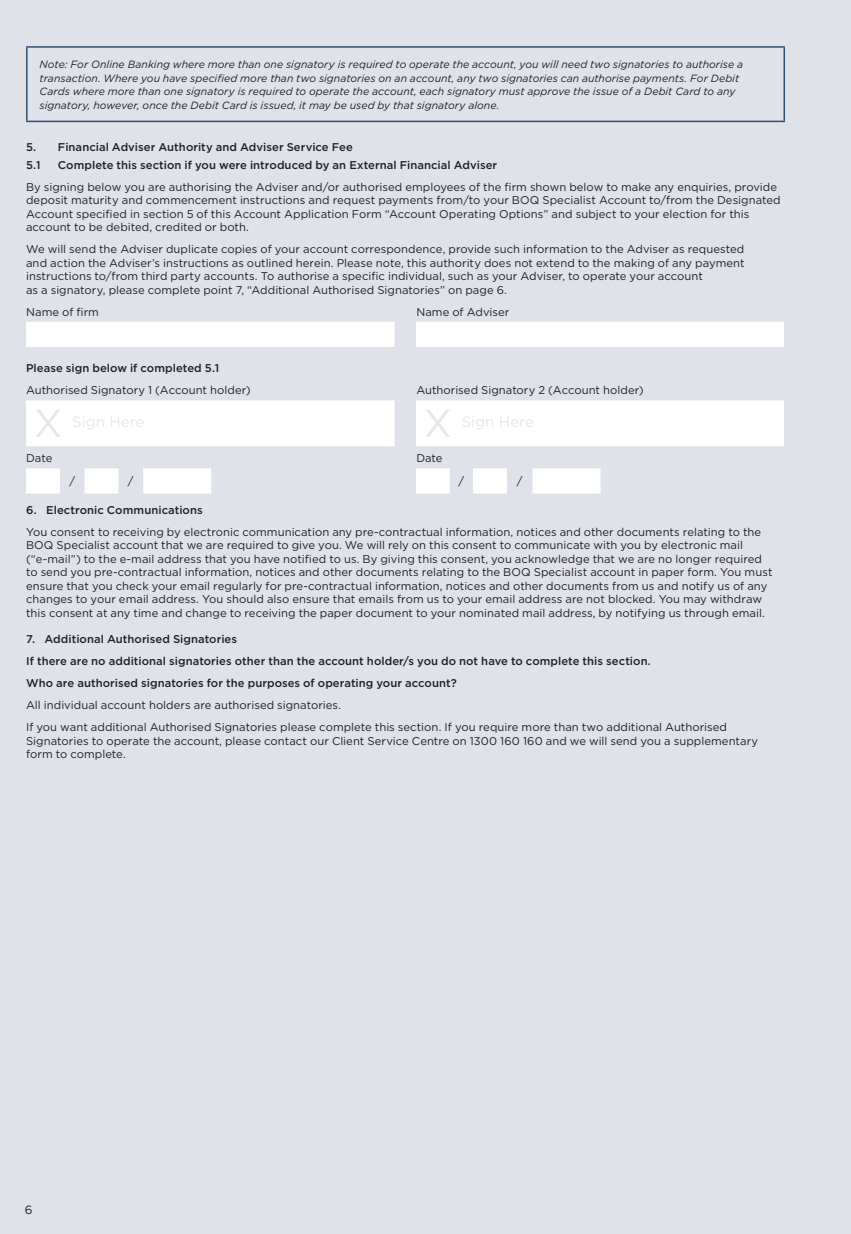
<style>
.page{position:relative;width:851px;height:1234px;background:#fff}
.page>*{position:absolute;margin:0;border:0;box-sizing:border-box;transform-origin:0 0}
.t1{font:39px "Gotham";color:#e6e7e9}
.t2{font:15px "Gotham";color:#e6e7e9}
.t3{font:12px "Gotham";color:#231f20}
.FORM_BODY{font:11.25px/13.5px "Gotham";letter-spacing:.005em;color:#231f20}
.FORM_BODY-2{font:500 11.25px "Gotham";letter-spacing:.005em;color:#231f20}
.FORM_BODY-3{font:italic 10.5px/13.5px "Gotham";color:#231f20}
</style>
<div class="page">
<div style="left:0;top:0;width:850px;height:1233px;background:#e0e2e9"></div>
<hr style="left:26px;top:46px;width:758px;height:2px;background:#2e5072">
<hr style="left:26px;top:48px;width:2px;height:73px;background:#2e5072">
<hr style="left:783px;top:48px;width:1px;height:73px;background:#2e5072">
<hr style="left:26px;top:121px;width:758px;height:1px;background:#2e5072">
<div style="left:26px;top:322px;width:757px;height:25px;background:#fff"></div>
<div style="left:26px;top:400px;width:757px;height:46px;background:#fff"></div>
<svg style="left:26px;top:468px;width:574px;height:25px"></svg>
<p class="FORM_BODY-3" style="left:40px;top:57px;width:705px">Note: For Online Banking where more than one signatory is required to operate the account, you will need two signatories to authorise a transaction. Where you have specified more than two signatories on an account, any two signatories can authorise payments. For Debit Cards where more than one signatory is required to operate the account, each signatory must approve the issue of a Debit Card to any signatory, however, once the Debit Card is issued, it may be used by that signatory alone.</p>
<h2 class="FORM_BODY-2" style="left:26px;top:139px;width:328px">5. Financial Adviser Authority and Adviser Service Fee</h2>
<p class="FORM_BODY-2" style="left:26px;top:157px;width:16px">5.1</p>
<p class="FORM_BODY-2" style="left:58px;top:157px;width:440px">Complete this section if you were introduced by an External Financial Adviser</p>
<p class="FORM_BODY" style="left:26px;top:180px;width:756px">By signing below you are authorising the Adviser and/or authorised employees of the firm shown below to make any enquiries, provide deposit maturity and commencement instructions and request payments from/to your BOQ Specialist Account to/from the Designated Account specified in section 5 of this Account Application Form “Account Operating Options” and subject to your election for this account to be debited, credited or both.</p>
<p class="FORM_BODY" style="left:26px;top:242px;width:720px">We will send the Adviser duplicate copies of your account correspondence, provide such information to the Adviser as requested and action the Adviser’s instructions as outlined herein. Please note, this authority does not extend to the making of any payment instructions to/from third party accounts. To authorise a specific individual, such as your Adviser, to operate your account<br>as a signatory, please complete point 7, “Additional Authorised Signatories” on page 6.</p>
<p class="FORM_BODY" style="left:26px;top:305px;width:74px">Name of firm</p>
<p class="FORM_BODY" style="left:416px;top:305px;width:95px">Name of Adviser</p>
<p class="FORM_BODY-2" style="left:26px;top:361px;width:195px">Please sign below if completed 5.1</p>
<p class="FORM_BODY" style="left:26px;top:383px;width:226px">Authorised Signatory 1 (Account holder)</p>
<p class="FORM_BODY" style="left:416px;top:383px;width:229px">Authorised Signatory 2 (Account holder)</p>
<p class="t1" style="left:34px;top:398px;width:30px">X</p>
<p class="t2" style="left:72px;top:412px;width:74px">Sign Here</p>
<p class="t1" style="left:424px;top:398px;width:30px">X</p>
<p class="t2" style="left:461px;top:412px;width:74px">Sign Here</p>
<p class="FORM_BODY" style="left:26px;top:451px;width:28px">Date</p>
<p class="FORM_BODY" style="left:416px;top:451px;width:28px">Date</p>
<p class="FORM_BODY" style="left:69px;top:474px;width:7px">/</p>
<p class="FORM_BODY" style="left:128px;top:474px;width:7px">/</p>
<p class="FORM_BODY" style="left:458px;top:474px;width:7px">/</p>
<p class="FORM_BODY" style="left:516px;top:474px;width:7px">/</p>
<h2 class="FORM_BODY-2" style="left:26px;top:502px;width:178px">6. Electronic Communications</h2>
<p class="FORM_BODY" style="left:26px;top:525px;width:747px">You consent to receiving by electronic communication any pre-contractual information, notices and other documents relating to the BOQ Specialist account that we are required to give you. We will rely on this consent to communicate with you by electronic mail (“e-mail”) to the e-mail address that you have notified to us. By giving this consent, you acknowledge that we are no longer required to send you pre-contractual information, notices and other documents relating to the BOQ Specialist account in paper form. You must ensure that you check your email regularly for pre-contractual information, notices and other documents from us and notify us of any changes to your email address. You should also ensure that emails from us to your email address are not blocked. You may withdraw this consent at any time and change to receiving the paper document to your nominated mail address, by notifying us through email.</p>
<h2 class="FORM_BODY-2" style="left:26px;top:631px;width:212px">7. Additional Authorised Signatories</h2>
<p class="FORM_BODY-2" style="left:26px;top:653px;width:626px">If there are no additional signatories other than the account holder/s you do not have to complete this section.</p>
<p class="FORM_BODY-2" style="left:26px;top:675px;width:432px">Who are authorised signatories for the purposes of operating your account?</p>
<p class="FORM_BODY" style="left:26px;top:698px;width:316px">All individual account holders are authorised signatories.</p>
<p class="FORM_BODY" style="left:26px;top:720px;width:733px">If you want additional Authorised Signatories please complete this section. If you require more than two additional Authorised<br>Signatories to operate the account, please contact our Client Service Centre on 1300 160 160 and we will send you a supplementary form to complete.</p>
<p class="t3" style="left:25px;top:1201px;width:9px">6</p>
</div>
